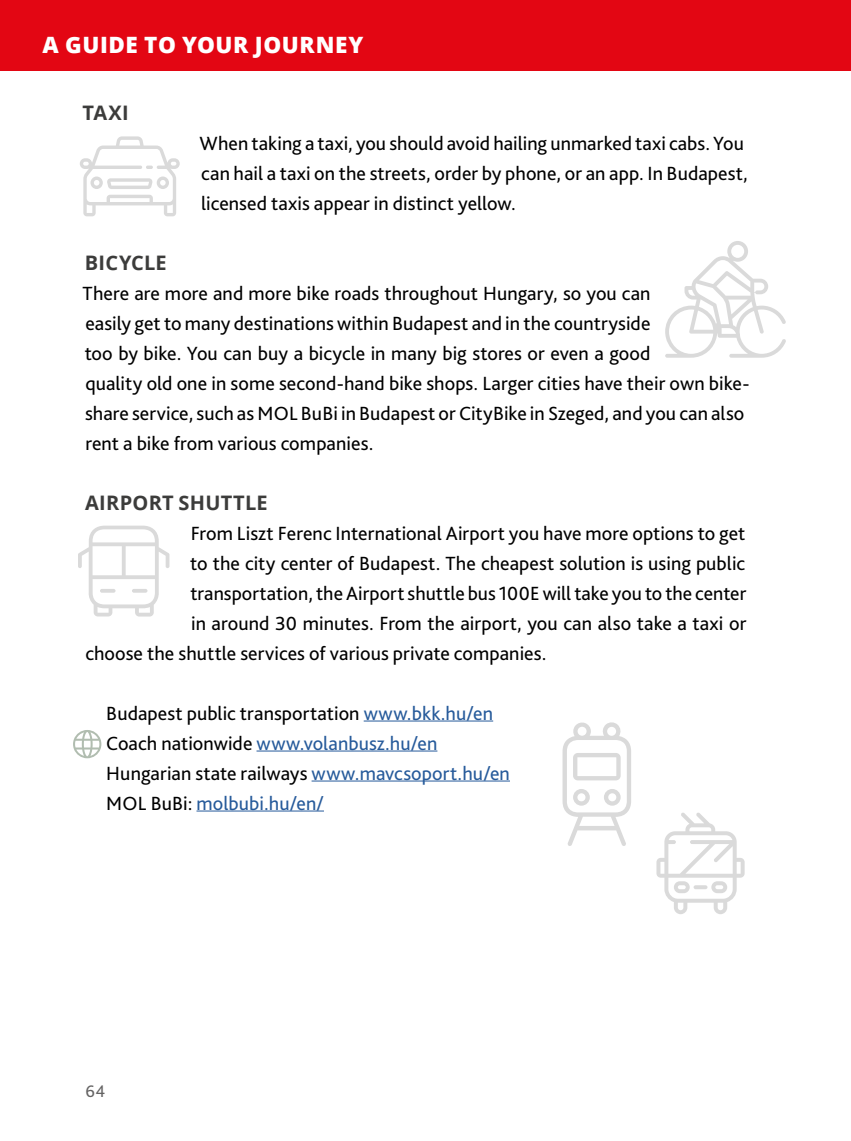
<style>
.page{position:relative;width:851px;height:1141px;background:#fff}
.page>*{position:absolute;margin:0;border:0;box-sizing:border-box;transform-origin:0 0}
.t1{font:800 22.5px "Open Sans";letter-spacing:.025em;color:#fff}
.t2{font:20px/30px "Bliss Pro";letter-spacing:.005em;color:#000}
.t3{font:700 20px "Open Sans";letter-spacing:.015em;color:#3c3c3b}
.t4{font:17.5px "Bliss Pro";color:#646363}
.s1{color:#275b9b}
</style>
<div class="page">
<div style="left:0;top:0;width:850px;height:71px;background:#e30613"></div>
<hr style="left:363px;top:720px;width:130px;height:1px;background:#275b9b">
<hr style="left:256px;top:750px;width:181px;height:1px;background:#275b9b">
<hr style="left:311px;top:780px;width:199px;height:1px;background:#275b9b">
<hr style="left:196px;top:810px;width:128px;height:1px;background:#275b9b">
<svg style="left:80px;top:136px;width:100px;height:80px"></svg>
<svg style="left:656px;top:812px;width:88px;height:102px"></svg>
<hr style="left:693px;top:885px;width:14px;height:4px;background:#dadada;border-radius:2px">
<svg style="left:665px;top:241px;width:121px;height:117px"></svg>
<svg style="left:78px;top:526px;width:91px;height:91px"></svg>
<svg style="left:562px;top:722px;width:69px;height:124px"></svg>
<svg style="left:73px;top:730px;width:28px;height:28px"></svg>
<p class="t1" style="left:43px;top:27px;width:322px">A GUIDE TO YOUR JOURNEY</p>
<p class="t3" style="left:82px;top:99px;width:48px">TAXI</p>
<p class="t2" style="left:199px;top:128px;width:549px">When taking a taxi, you should avoid hailing unmarked taxi cabs. You can hail a taxi on the streets, order by phone, or an app. In Budapest, licensed taxis appear in distinct yellow.</p>
<p class="t3" style="left:85px;top:249px;width:83px">BICYCLE</p>
<p class="t2" style="left:83px;top:278px;width:668px">There are more and more bike roads throughout Hungary, so you can<br>easily get to many destinations within Budapest and in the countryside<br>too by bike. You can buy a bicycle in many big stores or even a good<br>quality old one in some second-hand bike shops. Larger cities have their own bike&shy;share service, such as MOL BuBi in Budapest or CityBike in Szeged, and you can also rent a bike from various companies.</p>
<p class="t3" style="left:85px;top:489px;width:184px">AIRPORT SHUTTLE</p>
<p class="t2" style="left:191px;top:518px;width:556px">From Liszt Ferenc International Airport you have more options to get</p>
<p class="t2" style="left:190px;top:548px;width:556px">to the city center of Budapest. The cheapest solution is using public</p>
<p class="t2" style="left:190px;top:578px;width:557px">transportation, the Airport shuttle bus 100E will take you to the center</p>
<p class="t2" style="left:191px;top:608px;width:556px">in around 30 minutes. From the airport, you can also take a taxi or</p>
<p class="t2" style="left:85px;top:638px;width:462px">choose the shuttle services of various private companies.</p>
<p class="t2" style="left:106px;top:698px;width:405px">Budapest public transportation <span class="s1">www.bkk.hu/en </span>Coach nationwide <span class="s1">www.volanbusz.hu/en </span>Hungarian state railways <span class="s1">www.mavcsoport.hu/en </span>MOL BuBi: <span class="s1">molbubi.hu/en/</span></p>
<p class="t4" style="left:85px;top:1080px;width:21px">64</p>
</div>
